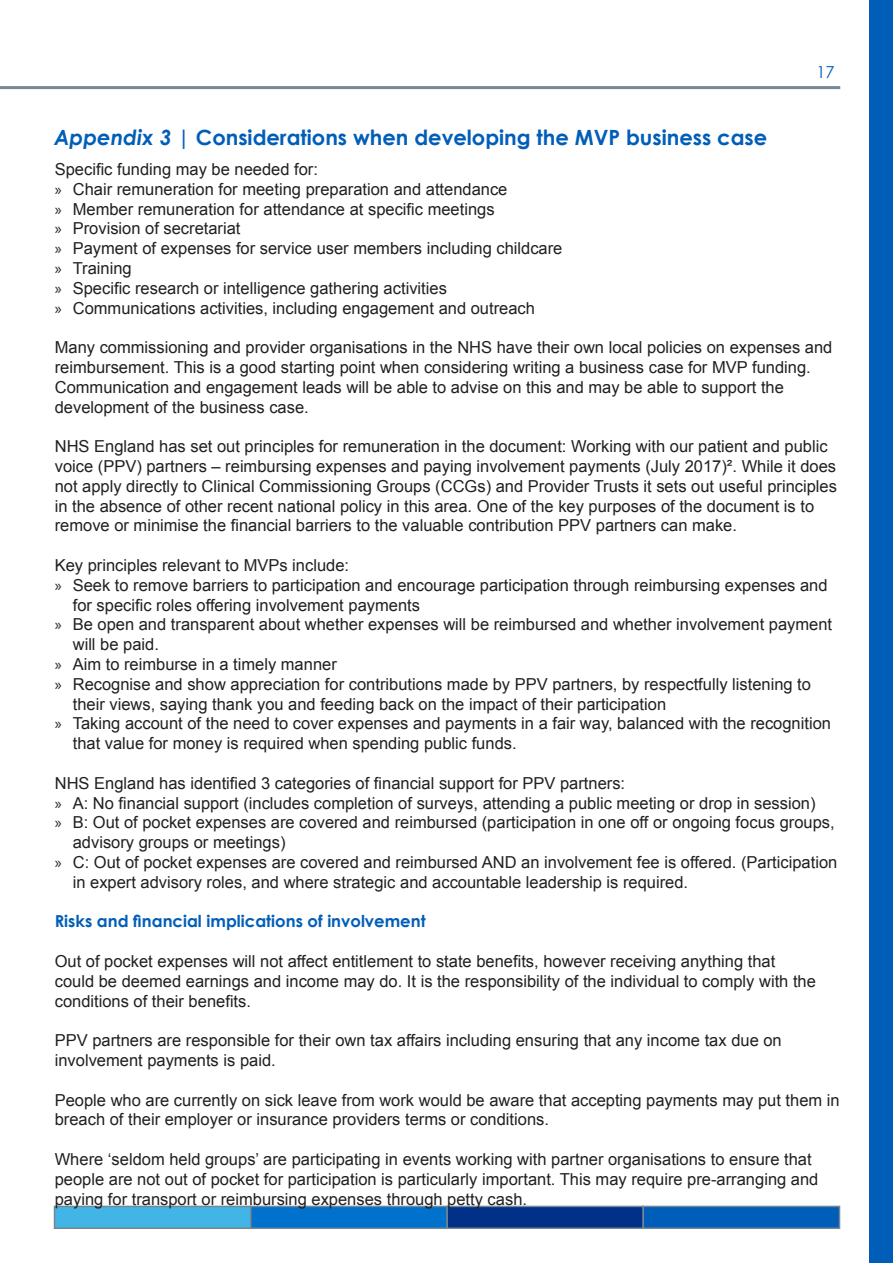
<style>
.page{position:relative;width:893px;height:1263px;background:#fff}
.page>*{position:absolute;margin:0;border:0;box-sizing:border-box;transform-origin:0 0}
.Heading_1{font:700 21px "Century Gothic";color:#005eb8}
.Body_copy{font:16.5px/19.8px "Arial";color:#231f20}
.Heading_2_copy{font:700 16.5px "Century Gothic";color:#005eb8}
.t1{font:16.5px "Century Gothic";color:#005eb8}
.s1{font-style:italic}
.s2{font-family:"Myriad Pro"}
</style>
<div class="page">
<div style="left:869px;top:0;width:24px;height:1263px;background:#005eb8"></div>
<hr style="left:0;top:86px;width:840px;height:3px;background:#768692">
<div style="left:54px;top:1206px;width:198px;height:23px;background:#41b6e6;border:2px solid #768692"></div>
<div style="left:446px;top:1206px;width:198px;height:23px;background:#003087;border:2px solid #768692"></div>
<div style="left:250px;top:1206px;width:198px;height:23px;background:#0072ce;border:2px solid #768692"></div>
<div style="left:642px;top:1206px;width:198px;height:23px;background:#005eb8;border:2px solid #768692"></div>
<p class="Heading_1" style="left:54px;top:121px;width:715px"><span class="s1">Appendix 3</span> | Considerations when developing the MVP business case</p>
<p class="t1" style="left:816px;top:60px;width:20px">17</p>
<p class="Body_copy" style="left:55px;top:159px;width:265px">Specific funding may be needed for:</p>
<p class="Body_copy" style="left:55px;top:179px;width:454px"><span class="s2">»</span> Chair remuneration for meeting preparation and attendance</p>
<p class="Body_copy" style="left:55px;top:199px;width:441px"><span class="s2">»</span> Member remuneration for attendance at specific meetings</p>
<p class="Body_copy" style="left:55px;top:219px;width:187px"><span class="s2">»</span> Provision of secretariat</p>
<p class="Body_copy" style="left:55px;top:239px;width:509px"><span class="s2">»</span> Payment of expenses for service user members including childcare</p>
<p class="Body_copy" style="left:55px;top:258px;width:78px"><span class="s2">»</span> Training</p>
<p class="Body_copy" style="left:55px;top:278px;width:394px"><span class="s2">»</span> Specific research or intelligence gathering activities</p>
<p class="Body_copy" style="left:55px;top:298px;width:482px"><span class="s2">»</span> Communications activities, including engagement and outreach</p>
<p class="Body_copy" style="left:55px;top:338px;width:779px">Many commissioning and provider organisations in the NHS have their own local policies on expenses and reimbursement. This is a good starting point when considering writing a business case for MVP funding.<br>Communication and engagement leads will be able to advise on this and may be able to support the development of the business case.</p>
<p class="Body_copy" style="left:55px;top:437px;width:784px">NHS England has set out principles for remuneration in the document: Working with our patient and public voice (PPV) partners – reimbursing expenses and paying involvement payments (July 2017)². While it does not apply directly to Clinical Commissioning Groups (CCGs) and Provider Trusts it sets out useful principles in the absence of other recent national policy in this area. One of the key purposes of the document is to remove or minimise the financial barriers to the valuable contribution PPV partners can make.</p>
<p class="Body_copy" style="left:55px;top:555px;width:296px">Key principles relevant to MVPs include:</p>
<p class="Body_copy" style="left:73px;top:575px;width:756px;text-indent:-18px"><span class="s2">»</span> Seek to remove barriers to participation and encourage participation through reimbursing expenses and for specific roles offering involvement payments</p>
<p class="Body_copy" style="left:73px;top:615px;width:761px;text-indent:-18px"><span class="s2">»</span> Be open and transparent about whether expenses will be reimbursed and whether involvement payment will be paid.</p>
<p class="Body_copy" style="left:55px;top:654px;width:284px"><span class="s2">»</span> Aim to reimburse in a timely manner</p>
<p class="Body_copy" style="left:73px;top:674px;width:740px;text-indent:-18px"><span class="s2">»</span> Recognise and show appreciation for contributions made by PPV partners, by respectfully listening to their views, saying thank you and feeding back on the impact of their participation</p>
<p class="Body_copy" style="left:73px;top:714px;width:760px;text-indent:-18px"><span class="s2">»</span> Taking account of the need to cover expenses and payments in a fair way, balanced with the recognition that value for money is required when spending public funds.</p>
<p class="Body_copy" style="left:55px;top:773px;width:572px">NHS England has identified 3 categories of financial support for PPV partners:</p>
<p class="Body_copy" style="left:55px;top:793px;width:762px"><span class="s2">»</span> A: No financial support (includes completion of surveys, attending a public meeting or drop in session)</p>
<p class="Body_copy" style="left:73px;top:813px;width:763px;text-indent:-18px"><span class="s2">»</span> B: Out of pocket expenses are covered and reimbursed (participation in one off or ongoing focus groups, advisory groups or meetings)</p>
<p class="Body_copy" style="left:73px;top:852px;width:766px;text-indent:-18px"><span class="s2">»</span> C: Out of pocket expenses are covered and reimbursed AND an involvement fee is offered. (Participation in expert advisory roles, and where strategic and accountable leadership is required.</p>
<p class="Heading_2_copy" style="left:55px;top:909px;width:372px">Risks and financial implications of involvement</p>
<p class="Body_copy" style="left:55px;top:951px;width:763px">Out of pocket expenses will not affect entitlement to state benefits, however receiving anything that could be deemed earnings and income may do. It is the responsibility of the individual to comply with the conditions of their benefits.</p>
<p class="Body_copy" style="left:55px;top:1031px;width:728px">PPV partners are responsible for their own tax affairs including ensuring that any income tax due on involvement payments is paid.</p>
<p class="Body_copy" style="left:55px;top:1090px;width:786px">People who are currently on sick leave from work would be aware that accepting payments may put them in breach of their employer or insurance providers terms or conditions.</p>
<p class="Body_copy" style="left:55px;top:1149px;width:765px">Where ‘seldom held groups’ are participating in events working with partner organisations to ensure that people are not out of pocket for participation is particularly important. This may require pre-arranging and paying for transport or reimbursing expenses through petty cash.</p>
</div>
